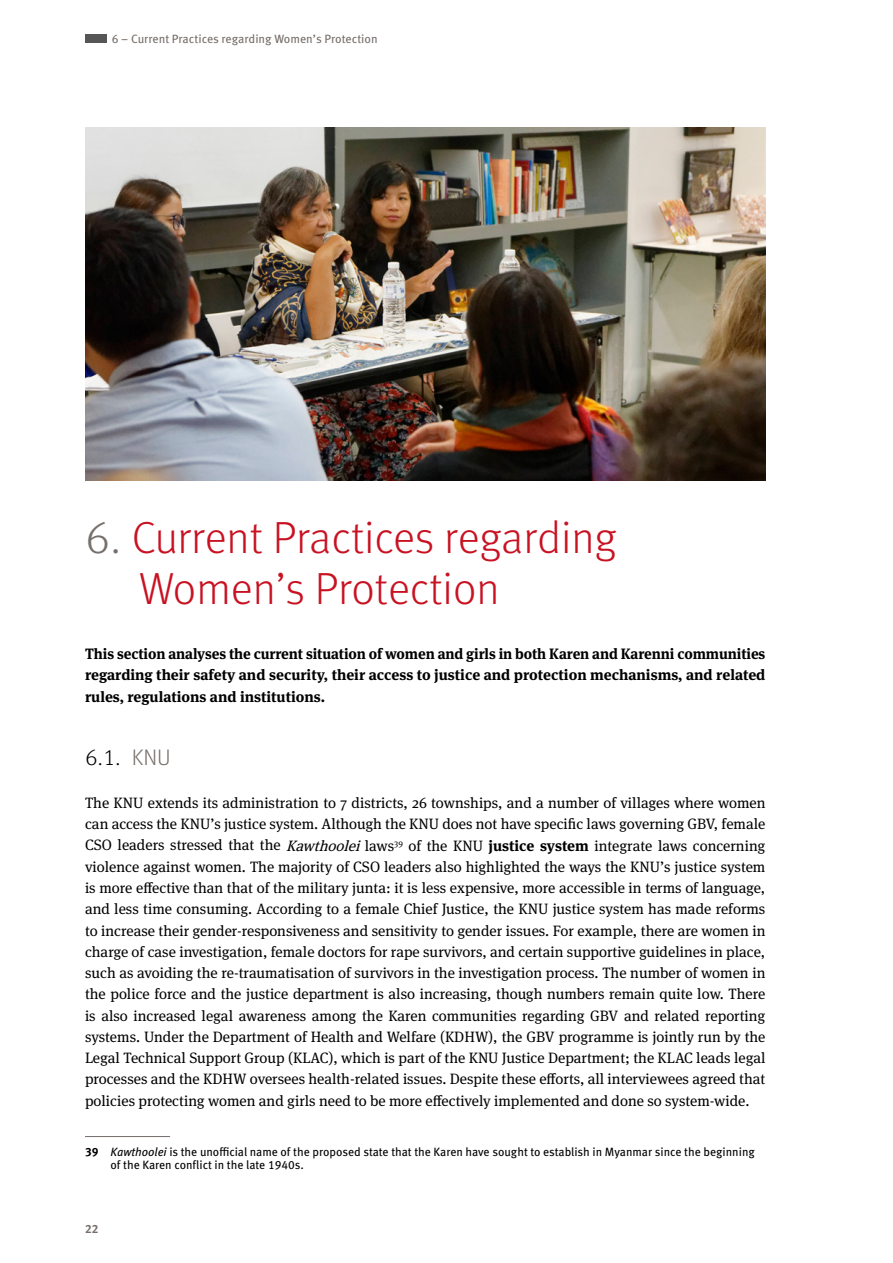
<style>
.page{position:relative;width:893px;height:1263px;background:#fff}
.page>*{position:absolute;margin:0;border:0;box-sizing:border-box;transform-origin:0 0}
.t1{font:300 45px/51px "Meta Pro";color:#c81222}
.t2{font:300 22.5px "Meta Pro";color:#000}
.t3{font:15px/21.3px "Meta Serif Pro";color:#000;text-align:justify}
.t4{font:700 15px/21.3px "Meta Serif Pro";color:#000;text-align:justify}
.t5{font:12px/13.5px "Meta Pro";color:#000}
.t6{font:12px "Meta Pro";color:#766f6b}
.t7{font:700 12px "Meta Pro";color:#766f6b}
.s1{color:#766f6b}
.s2{font-style:italic}
.s3{font-weight:700}
</style>
<div class="page">
<hr style="left:85px;top:1136px;width:85px;height:1px;background:#766f6b">
<div style="left:85px;top:34px;width:21px;height:9px;background:#565656"></div>
<img style="left:85px;top:128px;width:680px;height:352px">
<p class="t6" style="left:112px;top:29px;width:268px">6 – Current Practices regarding Women’s Protection</p>
<h1 class="t1" style="left:139px;top:509px;width:479px;text-indent:-54px"><span class="s1">6.</span> Current Practices regarding<br>Women’s Protection</h1>
<p class="t4" style="left:85px;top:642px;width:682px">This section analyses the current situation of women and girls in both Karen and Karenni communities regarding their safety and security, their access to justice and protection mechanisms, and related rules, regulations and institutions.</p>
<h2 class="t2" style="left:85px;top:741px;width:87px">6.1. <span class="s1">KNU</span></h2>
<p class="t3" style="left:85px;top:791px;width:682px">The KNU extends its administration to 7 districts, 26 townships, and a number of villages where women can access the KNU’s justice system. Although the KNU does not have specific laws governing GBV, female CSO leaders stressed that the <span class="s2">Kawthoolei</span>laws<sup>39</sup> of the KNU <span class="s3">justice system</span> integrate laws concerning violence against women. The majority of CSO leaders also highlighted the ways the KNU’s justice system is more effective than that of the military junta: it is less expensive, more accessible in terms of language, and less time consuming. According to a female Chief Justice, the KNU justice system has made reforms to increase their gender-responsiveness and sensitivity to gender issues. For example, there are women in charge of case investigation, female doctors for rape survivors, and certain supportive guidelines in place, such as avoiding the re-traumatisation of survivors in the investigation process. The number of women in the police force and the justice department is also increasing, though numbers remain quite low. There is also increased legal awareness among the Karen communities regarding GBV and related reporting systems. Under the Department of Health and Welfare (KDHW), the GBV programme is jointly run by the Legal Technical Support Group (KLAC), which is part of the KNU Justice Department; the KLAC leads legal processes and the KDHW oversees health-related issues. Despite these efforts, all interviewees agreed that policies protecting women and girls need to be more effectively implemented and done so system-wide.</p>
<p class="t5" style="left:111px;top:1144px;width:646px;text-indent:-26px"><span class="s3">39</span> <span class="s2">Kawthoolei</span> is the unofficial name of the proposed state that the Karen have sought to establish in Myanmar since the beginning of the Karen conflict in the late 1940s.</p>
<p class="t7" style="left:85px;top:1220px;width:15px">22</p>
</div>
